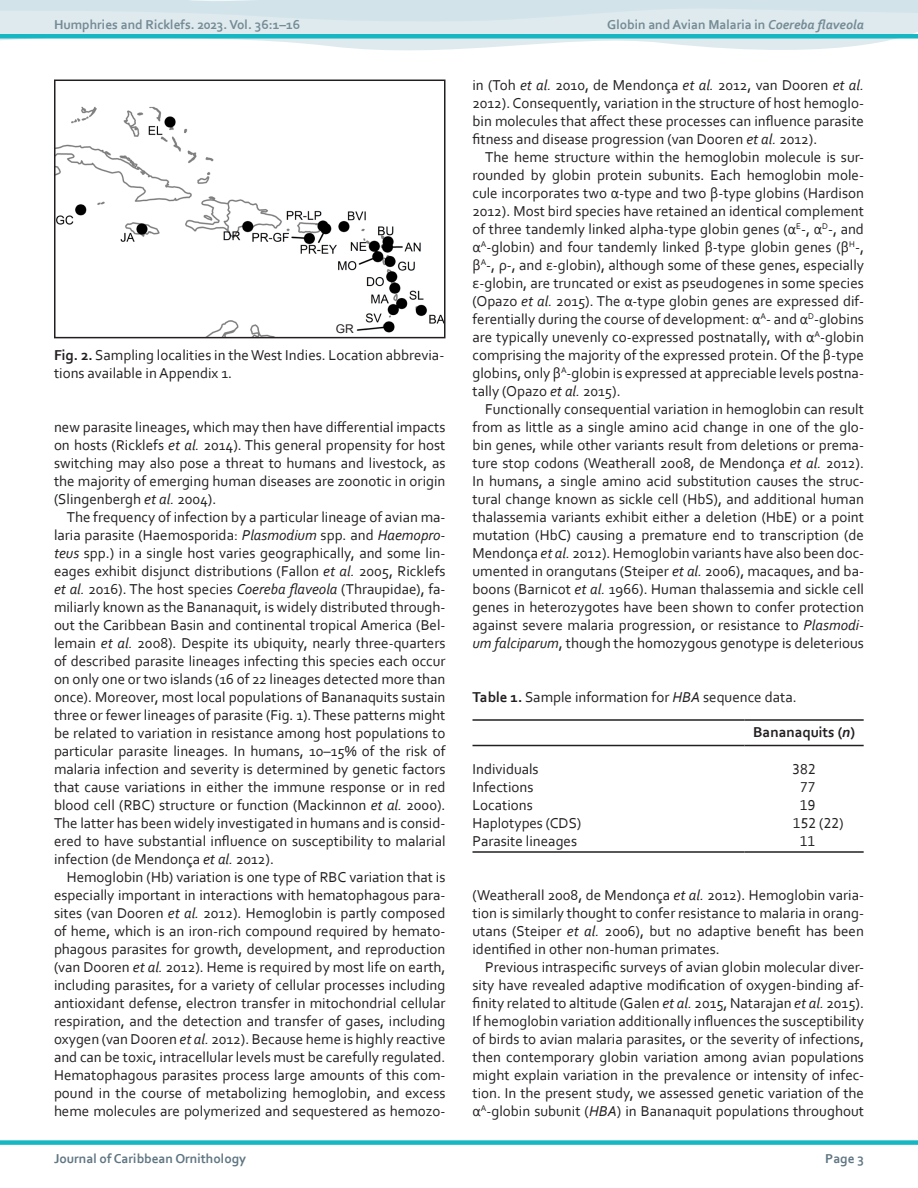
<style>
.page{position:relative;width:918px;height:1188px;background:#fff}
.page>*{position:absolute;margin:0;border:0;box-sizing:border-box;transform-origin:0 0}
.main_body_text__P{font:15px/18px "Corbel";color:#231f20;text-align:justify}
.Figure_Legend__P{font:15px/18px "Corbel";color:#231f20}
.Table_body__P{font:15px "Corbel";color:#231f20}
.Table_legend__P{font:15px "Corbel";color:#231f20}
.Table_headers_Center{font:700 15px "Corbel";color:#231f20}
.t1{font:700 13.5px "Corbel";color:#758b95}
.t2{font:700 13.5px "Corbel";color:#5f7682}
.Figure_Legend__P-2{font:12px "Arial";color:#231f20}
.s1{font-style:italic}
.s2{font-weight:700}
</style>
<div class="page">
<svg style="left:0;top:0;width:918px;height:51px;fill:#deeaee"></svg>
<div style="left:0;top:1140px;width:918px;height:5px;background:#16b7c3"></div>
<hr style="left:472px;top:719px;width:273px;height:2px;background:#231f20">
<hr style="left:745px;top:719px;width:119px;height:2px;background:#231f20">
<hr style="left:472px;top:745px;width:273px;height:1px;background:#231f20">
<hr style="left:745px;top:745px;width:119px;height:1px;background:#231f20">
<hr style="left:472px;top:851px;width:273px;height:2px;background:#231f20">
<hr style="left:745px;top:851px;width:119px;height:2px;background:#231f20">
<img style="left:57px;top:106px;width:386px;height:229px">
<div style="left:54px;top:80px;width:392px;height:258px;border:2px solid #231f20"></div>
<div style="left:336px;top:324px;width:18px;height:10px;background:#fff"></div>
<div style="left:0;top:34px;width:918px;height:5px;background:#16b7c3"></div>
<p class="t1" style="left:54px;top:16px;width:248px">Humphries and Ricklefs. 2023. Vol. 36:1–16</p>
<p class="t1" style="left:607px;top:16px;width:258px">Globin and Avian Malaria in <span class="s1">Coereba flaveola</span></p>
<p class="Figure_Legend__P-2" style="left:336px;top:321px;width:19px">GR</p>
<p class="Figure_Legend__P" style="left:54px;top:346px;width:392px"><span class="s2">Fig. 2.</span> Sampling localities in the West Indies. Location abbrevia&shy;tions available in Appendix 1.</p>
<p class="main_body_text__P" style="left:54px;top:418px;width:393px">new parasite lineages, which may then have differential impacts on hosts (Ricklefs <span class="s1">et al.</span> 2014). This general propensity for host switching may also pose a threat to humans and livestock, as the majority of emerging human diseases are zoonotic in origin (Slingenbergh <span class="s1">et al.</span> 2004).</p>
<p class="main_body_text__P" style="left:54px;top:508px;width:393px;text-indent:13px">The frequency of infection by a particular lineage of avian ma&shy;laria parasite (Haemosporida: <span class="s1">Plasmodium</span> spp. and <span class="s1">Haemopro&shy;teus</span> spp.) in a single host varies geographically, and some lin&shy;eages exhibit disjunct distributions (Fallon <span class="s1">et al.</span> 2005, Ricklefs <span class="s1">et al.</span> 2016). The host species <span class="s1">Coereba flaveola</span> (Thraupidae), fa&shy;miliarly known as the Bananaquit, is widely distributed through&shy;out the Caribbean Basin and continental tropical America (Bel&shy;lemain <span class="s1">et al.</span> 2008). Despite its ubiquity, nearly three-quarters of described parasite lineages infecting this species each occur on only one or two islands (16 of 22 lineages detected more than once). Moreover, most local populations of Bananaquits sustain three or fewer lineages of parasite (Fig. 1). These patterns might be related to variation in resistance among host populations to particular parasite lineages. In humans, 10–15% of the risk of malaria infection and severity is determined by genetic factors that cause variations in either the immune response or in red blood cell (RBC) structure or function (Mackinnon <span class="s1">et al.</span> 2000).<br>The latter has been widely investigated in humans and is consid&shy;ered to have substantial influence on susceptibility to malarial infection (de Mendonça <span class="s1">et al.</span> 2012).</p>
<p class="main_body_text__P" style="left:54px;top:868px;width:393px;text-indent:13px">Hemoglobin (Hb) variation is one type of RBC variation that is especially important in interactions with hematophagous para&shy;sites (van Dooren <span class="s1">et al.</span> 2012). Hemoglobin is partly composed of heme, which is an iron-rich compound required by hemato&shy;phagous parasites for growth, development, and reproduction (van Dooren <span class="s1">et al.</span> 2012). Heme is required by most life on earth, including parasites, for a variety of cellular processes including antioxidant defense, electron transfer in mitochondrial cellular respiration, and the detection and transfer of gases, including oxygen (van Dooren <span class="s1">et al.</span> 2012). Because heme is highly reactive and can be toxic, intracellular levels must be carefully regulated.<br>Hematophagous parasites process large amounts of this com&shy;pound in the course of metabolizing hemoglobin, and excess heme molecules are polymerized and sequestered as hemozo-</p>
<p class="main_body_text__P" style="left:472px;top:76px;width:393px">in (Toh <span class="s1">et al.</span> 2010, de Mendonça <span class="s1">et al.</span> 2012, van Dooren <span class="s1">et al.<br></span>2012). Consequently, variation in the structure of host hemoglo&shy;bin molecules that affect these processes can influence parasite fitness and disease progression (van Dooren <span class="s1">et al.</span> 2012).</p>
<p class="main_body_text__P" style="left:472px;top:148px;width:393px;text-indent:13px">The heme structure within the hemoglobin molecule is sur&shy;rounded by globin protein subunits. Each hemoglobin mole&shy;cule incorporates two α-type and two β-type globins (Hardison 2012). Most bird species have retained an identical complement of three tandemly linked alpha-type globin genes (α<sup>E</sup>-, α<sup>D</sup>-, and α<sup>A</sup>-globin) and four tandemly linked β-type globin genes (β<sup>H</sup>-, β<sup>A</sup>-, ρ-, and ε-globin), although some of these genes, especially ε-globin, are truncated or exist as pseudogenes in some species (Opazo <span class="s1">et al.</span> 2015). The α-type globin genes are expressed dif&shy;ferentially during the course of development: α<sup>A</sup>- and α<sup>D</sup>-globins are typically unevenly co-expressed postnatally, with α<sup>A</sup>-globin comprising the majority of the expressed protein. Of the β-type globins, only β<sup>A</sup>-globin is expressed at appreciable levels postna&shy;tally (Opazo <span class="s1">et al.</span> 2015).</p>
<p class="main_body_text__P" style="left:472px;top:400px;width:393px;text-indent:13px">Functionally consequential variation in hemoglobin can result from as little as a single amino acid change in one of the glo&shy;bin genes, while other variants result from deletions or prema&shy;ture stop codons (Weatherall 2008, de Mendonça <span class="s1">et al.</span> 2012).<br>In humans, a single amino acid substitution causes the struc&shy;tural change known as sickle cell (HbS), and additional human thalassemia variants exhibit either a deletion (HbE) or a point mutation (HbC) causing a premature end to transcription (de Mendonça <span class="s1">et al.</span> 2012). Hemoglobin variants have also been doc&shy;umented in orangutans (Steiper <span class="s1">et al.</span> 2006), macaques, and ba&shy;boons (Barnicot <span class="s1">et al.</span> 1966). Human thalassemia and sickle cell genes in heterozygotes have been shown to confer protection against severe malaria progression, or resistance to <span class="s1">Plasmodi&shy;um falciparum</span>, though the homozygous genotype is deleterious</p>
<p class="Table_legend__P" style="left:472px;top:688px;width:326px"><span class="s2">Table 1.</span> Sample information for <span class="s1">HBA</span> sequence data.</p>
<p class="Table_headers_Center" style="left:753px;top:722px;width:103px">Bananaquits (<span class="s1">n</span>)</p>
<p class="Table_body__P" style="left:472px;top:760px;width:68px">Individuals</p>
<p class="Table_body__P" style="left:793px;top:760px;width:25px">382</p>
<p class="Table_body__P" style="left:472px;top:778px;width:63px">Infections</p>
<p class="Table_body__P" style="left:800px;top:778px;width:17px">77</p>
<p class="Table_body__P" style="left:472px;top:796px;width:62px">Locations</p>
<p class="Table_body__P" style="left:800px;top:796px;width:17px">19</p>
<p class="Table_body__P" style="left:472px;top:814px;width:110px">Haplotypes (CDS)</p>
<p class="Table_body__P" style="left:793px;top:814px;width:52px">152 (22)</p>
<p class="Table_body__P" style="left:472px;top:832px;width:106px">Parasite lineages</p>
<p class="Table_body__P" style="left:800px;top:832px;width:17px">11</p>
<p class="main_body_text__P" style="left:472px;top:886px;width:393px">(Weatherall 2008, de Mendonça <span class="s1">et al.</span> 2012). Hemoglobin varia&shy;tion is similarly thought to confer resistance to malaria in orang&shy;utans (Steiper <span class="s1">et al.</span> 2006), but no adaptive benefit has been identified in other non-human primates.</p>
<p class="main_body_text__P" style="left:472px;top:958px;width:393px;text-indent:13px">Previous intraspecific surveys of avian globin molecular diver&shy;sity have revealed adaptive modification of oxygen-binding af&shy;finity related to altitude (Galen <span class="s1">et al.</span> 2015, Natarajan <span class="s1">et al.</span> 2015).<br>If hemoglobin variation additionally influences the susceptibility of birds to avian malaria parasites, or the severity of infections, then contemporary globin variation among avian populations might explain variation in the prevalence or intensity of infec&shy;tion. In the present study, we assessed genetic variation of the α<sup>A</sup>-globin subunit (<span class="s1">HBA</span>) in Bananaquit populations throughout</p>
<p class="t2" style="left:54px;top:1150px;width:194px">Journal of Caribbean Ornithology</p>
<p class="t2" style="left:825px;top:1150px;width:40px">Page 3</p>
</div>
